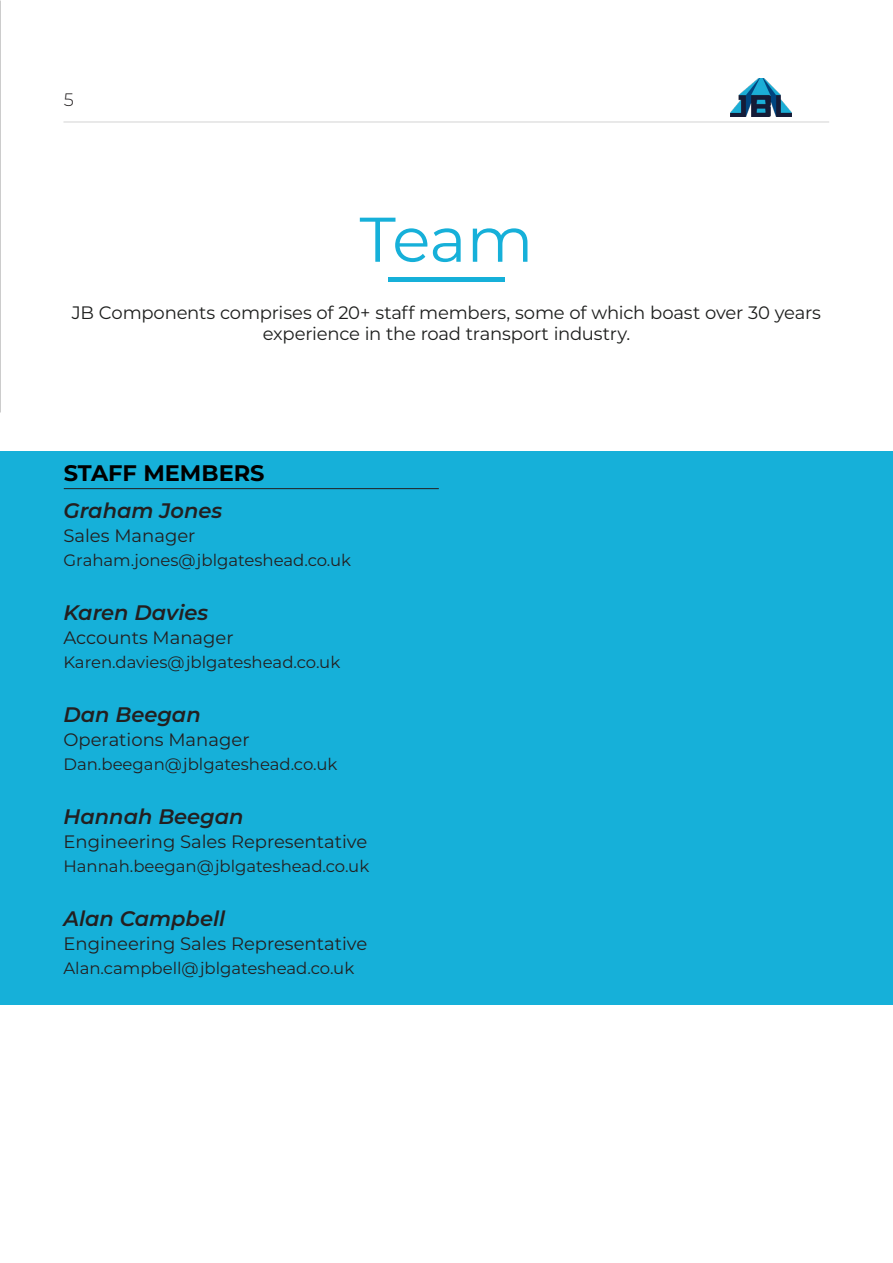
<style>
.page{position:relative;width:893px;height:1263px;background:#fff}
.page>*{position:absolute;margin:0;border:0;box-sizing:border-box;transform-origin:0 0}
.t1{font:63px "Montserrat";color:#16b0d9}
.t2{font:700 22.5px "Montserrat";color:#000}
.t3{font:italic 600 21px "Montserrat";color:#231f20}
.t4{font:18px "Montserrat";color:#231f20}
.t5{font:18px "Montserrat";letter-spacing:-.01em;color:#1d1e1d}
.t6{font:300 18px "Montserrat";color:#231f20}
.t7{font:16.5px "Montserrat";color:#231f20}
</style>
<div class="page">
<div style="left:0;top:451px;width:893px;height:553px;background:#16b0d9"></div>
<hr style="left:63px;top:122px;width:766px;height:1px;background:#d4d4d4">
<img style="left:731px;top:78px;width:60px;height:39px">
<div style="left:388px;top:277px;width:117px;height:5px;background:#16b0d9"></div>
<hr style="left:64px;top:488px;width:375px;height:1px;background:#231f20">
<p class="t6" style="left:64px;top:88px;width:12px">5</p>
<p class="t1" style="left:360px;top:196px;width:175px">Team</p>
<p class="t5" style="left:72px;top:300px;width:751px">JB Components comprises of 20+ staff members, some of which boast over 30 years</p>
<p class="t5" style="left:263px;top:321px;width:369px">experience in the road transport industry.</p>
<p class="t2" style="left:64px;top:457px;width:202px">STAFF MEMBERS</p>
<p class="t3" style="left:63px;top:495px;width:160px">Graham Jones</p>
<p class="t4" style="left:63px;top:523px;width:134px">Sales Manager</p>
<p class="t7" style="left:63px;top:549px;width:289px">Graham.jones@jblgateshead.co.uk</p>
<p class="t3" style="left:63px;top:597px;width:146px">Karen Davies</p>
<p class="t4" style="left:63px;top:625px;width:172px">Accounts Manager</p>
<p class="t7" style="left:63px;top:651px;width:278px">Karen.davies@jblgateshead.co.uk</p>
<p class="t3" style="left:63px;top:699px;width:139px">Dan Beegan</p>
<p class="t4" style="left:63px;top:727px;width:188px">Operations Manager</p>
<p class="t7" style="left:63px;top:753px;width:275px">Dan.beegan@jblgateshead.co.uk</p>
<p class="t3" style="left:63px;top:801px;width:182px">Hannah Beegan</p>
<p class="t4" style="left:63px;top:829px;width:305px">Engineering Sales Representative</p>
<p class="t7" style="left:63px;top:855px;width:307px">Hannah.beegan@jblgateshead.co.uk</p>
<p class="t3" style="left:63px;top:903px;width:163px">Alan Campbell</p>
<p class="t4" style="left:63px;top:931px;width:305px">Engineering Sales Representative</p>
<p class="t7" style="left:63px;top:957px;width:292px">Alan.campbell@jblgateshead.co.uk</p>
</div>
